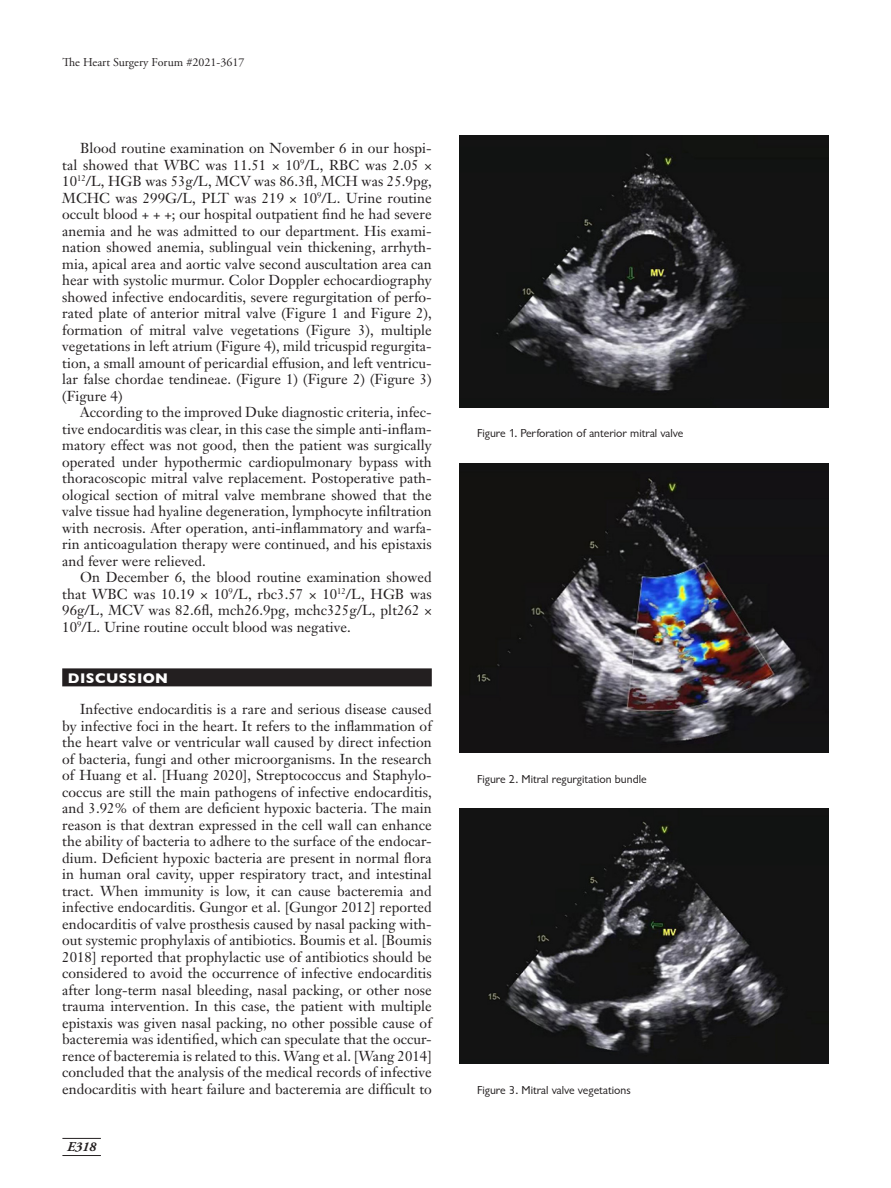
<style>
.page{position:relative;width:891px;height:1188px;background:#fff}
.page>*{position:absolute;margin:0;border:0;box-sizing:border-box;transform-origin:0 0}
.Body_Text{font:14.25px/16.5px "Janson Text";letter-spacing:.005em;color:#231f20;text-align:justify}
.t1{font:700 14.25px "Gill Sans";letter-spacing:.03em;color:#fff}
.t2{font:italic 700 13.5px "Adobe Garamond Pro";color:#231f20}
.Figure_Legend{font:12px "Classical Sans Regular DTC";color:#231f20}
.t3{font:12px "Adobe Garamond Pro";letter-spacing:.005em;color:#231f20}
</style>
<div class="page">
<hr style="left:62px;top:1138px;width:39px;height:1px;background:#231f20">
<hr style="left:62px;top:1155px;width:39px;height:1px;background:#231f20">
<div style="left:62px;top:668px;width:370px;height:18px;background:#231f20"></div>
<img style="left:459px;top:136px;width:369px;height:271px">
<img style="left:459px;top:464px;width:369px;height:289px">
<img style="left:459px;top:809px;width:369px;height:255px">
<p class="t3" style="left:62px;top:55px;width:184px">The Heart Surgery Forum #2021-3617</p>
<p class="Body_Text" style="left:62px;top:140px;width:371px;text-indent:18px">Blood routine examination on November 6 in our hospi&shy;tal showed that WBC was 11.51 × 10<sup>9</sup>/L, RBC was 2.05 × 10<sup>12</sup>/L, HGB was 53g/L, MCV was 86.3fl, MCH was 25.9pg, MCHC was 299G/L, PLT was 219 × 10<sup>9</sup>/L. Urine routine occult blood + + +; our hospital outpatient find he had severe anemia and he was admitted to our department. His exami&shy;nation showed anemia, sublingual vein thickening, arrhyth&shy;mia, apical area and aortic valve second auscultation area can hear with systolic murmur. Color Doppler echocardiography showed infective endocarditis, severe regurgitation of perfo&shy;rated plate of anterior mitral valve (Figure 1 and Figure 2), formation of mitral valve vegetations (Figure 3), multiple vegetations in left atrium (Figure 4), mild tricuspid regurgita&shy;tion, a small amount of pericardial effusion, and left ventricu&shy;lar false chordae tendineae. (Figure 1) (Figure 2) (Figure 3) (Figure 4)</p>
<p class="Body_Text" style="left:62px;top:404px;width:371px;text-indent:18px">According to the improved Duke diagnostic criteria, infec&shy;tive endocarditis was clear, in this case the simple anti-inflam&shy;matory effect was not good, then the patient was surgically operated under hypothermic cardiopulmonary bypass with thoracoscopic mitral valve replacement. Postoperative path&shy;ological section of mitral valve membrane showed that the valve tissue had hyaline degeneration, lymphocyte infiltration with necrosis. After operation, anti-inflammatory and warfa&shy;rin anticoagulation therapy were continued, and his epistaxis and fever were relieved.</p>
<p class="Body_Text" style="left:62px;top:569px;width:371px;text-indent:18px">On December 6, the blood routine examination showed that WBC was 10.19 × 10<sup>9</sup>/L, rbc3.57 × 10<sup>12</sup>/L, HGB was 96g/L, MCV was 82.6fl, mch26.9pg, mchc325g/L, plt262 × 10<sup>9</sup>/L. Urine routine occult blood was negative.</p>
<h1 class="t1" style="left:68px;top:666px;width:102px">DISCUSSION</h1>
<p class="Body_Text" style="left:62px;top:701px;width:371px;text-indent:18px">Infective endocarditis is a rare and serious disease caused by infective foci in the heart. It refers to the inflammation of the heart valve or ventricular wall caused by direct infection of bacteria, fungi and other microorganisms. In the research of Huang et al. [Huang 2020], Streptococcus and Staphylo&shy;coccus are still the main pathogens of infective endocarditis, and 3.92% of them are deficient hypoxic bacteria. The main reason is that dextran expressed in the cell wall can enhance the ability of bacteria to adhere to the surface of the endocar&shy;dium. Deficient hypoxic bacteria are present in normal flora in human oral cavity, upper respiratory tract, and intestinal tract. When immunity is low, it can cause bacteremia and infective endocarditis. Gungor et al. [Gungor 2012] reported endocarditis of valve prosthesis caused by nasal packing with&shy;out systemic prophylaxis of antibiotics. Boumis et al. [Boumis 2018] reported that prophylactic use of antibiotics should be considered to avoid the occurrence of infective endocarditis after long-term nasal bleeding, nasal packing, or other nose trauma intervention. In this case, the patient with multiple epistaxis was given nasal packing, no other possible cause of bacteremia was identified, which can speculate that the occur&shy;rence of bacteremia is related to this. Wang et al. [Wang 2014] concluded that the analysis of the medical records of infective endocarditis with heart failure and bacteremia are difficult to</p>
<p class="t2" style="left:67px;top:1139px;width:31px">E318</p>
<p class="Figure_Legend" style="left:477px;top:427px;width:208px">Figure 1. Perforation of anterior mitral valve</p>
<p class="Figure_Legend" style="left:477px;top:772px;width:171px">Figure 2. Mitral regurgitation bundle</p>
<p class="Figure_Legend" style="left:477px;top:1083px;width:155px">Figure 3. Mitral valve vegetations</p>
</div>
